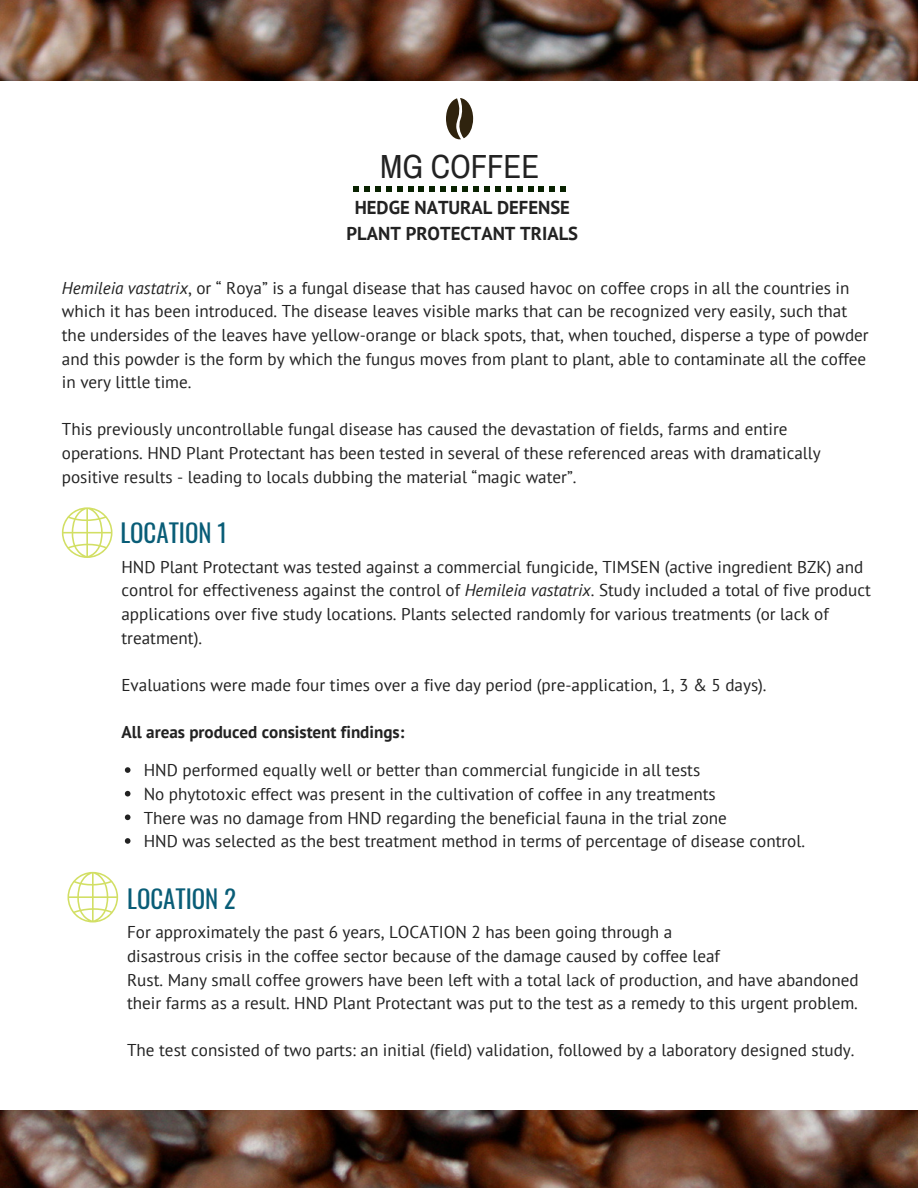
<style>
.page{position:relative;width:918px;height:1188px;background:#fff}
.page>*{position:absolute;margin:0;border:0;box-sizing:border-box;transform-origin:0 0}
.t1{font:32.7px "Archivo Narrow";color:#222}
.t2{font:24.9px "Oswald";color:#095d77}
.t3{font:700 18.75px/25.8px "PT Sans";color:#222;text-align:center}
.t4{font:17.1px/23.7px "PT Sans";color:#222}
.t5{font:700 17.1px "PT Sans";color:#222}
.s1{font-style:italic}
</style>
<div class="page">
<img style="left:0;top:0;width:918px;height:1188px">
<div style="left:0;top:81px;width:918px;height:1028px;background:#fff"></div>
<svg style="left:62px;top:507px;width:50px;height:51px"></svg>
<svg style="left:125px;top:767px;width:5px;height:6px"></svg>
<svg style="left:125px;top:791px;width:5px;height:5px"></svg>
<svg style="left:125px;top:814px;width:5px;height:6px"></svg>
<svg style="left:125px;top:838px;width:5px;height:6px"></svg>
<svg style="left:68px;top:872px;width:50px;height:50px"></svg>
<svg style="left:561px;top:186px;width:5px;height:5px"></svg>
<svg style="left:550px;top:186px;width:5px;height:5px"></svg>
<svg style="left:539px;top:186px;width:5px;height:5px"></svg>
<svg style="left:517px;top:186px;width:5px;height:5px"></svg>
<svg style="left:528px;top:186px;width:5px;height:5px"></svg>
<svg style="left:397px;top:186px;width:5px;height:5px"></svg>
<svg style="left:353px;top:186px;width:38px;height:5px"></svg>
<svg style="left:419px;top:186px;width:5px;height:5px"></svg>
<svg style="left:430px;top:186px;width:5px;height:5px"></svg>
<svg style="left:441px;top:186px;width:70px;height:5px"></svg>
<svg style="left:408px;top:186px;width:5px;height:5px"></svg>
<svg style="left:446px;top:98px;width:27px;height:41px"></svg>
<h1 class="t1" style="left:380px;top:149px;width:161px">MG COFFEE</h1>
<p class="t3" style="left:347px;top:194px;width:233px">HEDGE NATURAL DEFENSE<br>PLANT PROTECTANT TRIALS</p>
<p class="t4" style="left:62px;top:275px;width:808px"><span class="s1">Hemileia vastatrix</span>, or “ Roya” is a fungal disease that has caused havoc on coffee crops in all the countries in which it has been introduced. The disease leaves visible marks that can be recognized very easily, such that the undersides of the leaves have yellow-orange or black spots, that, when touched, disperse a type of powder and this powder is the form by which the fungus moves from plant to plant, able to contaminate all the coffee in very little time.</p>
<p class="t4" style="left:62px;top:417px;width:760px">This previously uncontrollable fungal disease has caused the devastation of fields, farms and entire operations. HND Plant Protectant has been tested in several of these referenced areas with dramatically positive results - leading to locals dubbing the material “magic water”.</p>
<h2 class="t2" style="left:120px;top:514px;width:108px">LOCATION 1</h2>
<p class="t4" style="left:122px;top:554px;width:751px">HND Plant Protectant was tested against a commercial fungicide, TIMSEN (active ingredient BZK) and control for effectiveness against the control of <span class="s1">Hemileia vastatrix</span>. Study included a total of five product applications over five study locations. Plants selected randomly for various treatments (or lack of treatment).</p>
<p class="t4" style="left:122px;top:673px;width:647px">Evaluations were made four times over a five day period (pre-application, 1, 3 &amp; 5 days).</p>
<p class="t5" style="left:122px;top:721px;width:284px">All areas produced consistent findings:</p>
<p class="t4" style="left:144px;top:758px;width:663px">HND performed equally well or better than commercial fungicide in all tests<br>No phytotoxic effect was present in the cultivation of coffee in any treatments<br>There was no damage from HND regarding the beneficial fauna in the trial zone<br>HND was selected as the best treatment method in terms of percentage of disease control.</p>
<h2 class="t2" style="left:127px;top:879px;width:110px">LOCATION 2</h2>
<p class="t4" style="left:127px;top:920px;width:733px">For approximately the past 6 years, LOCATION 2 has been going through a<br>disastrous crisis in the coffee sector because of the damage caused by coffee leaf<br>Rust. Many small coffee growers have been left with a total lack of production, and have abandoned their farms as a result. HND Plant Protectant was put to the test as a remedy to this urgent problem.</p>
<p class="t4" style="left:127px;top:1038px;width:729px">The test consisted of two parts: an initial (field) validation, followed by a laboratory designed study.</p>
</div>
